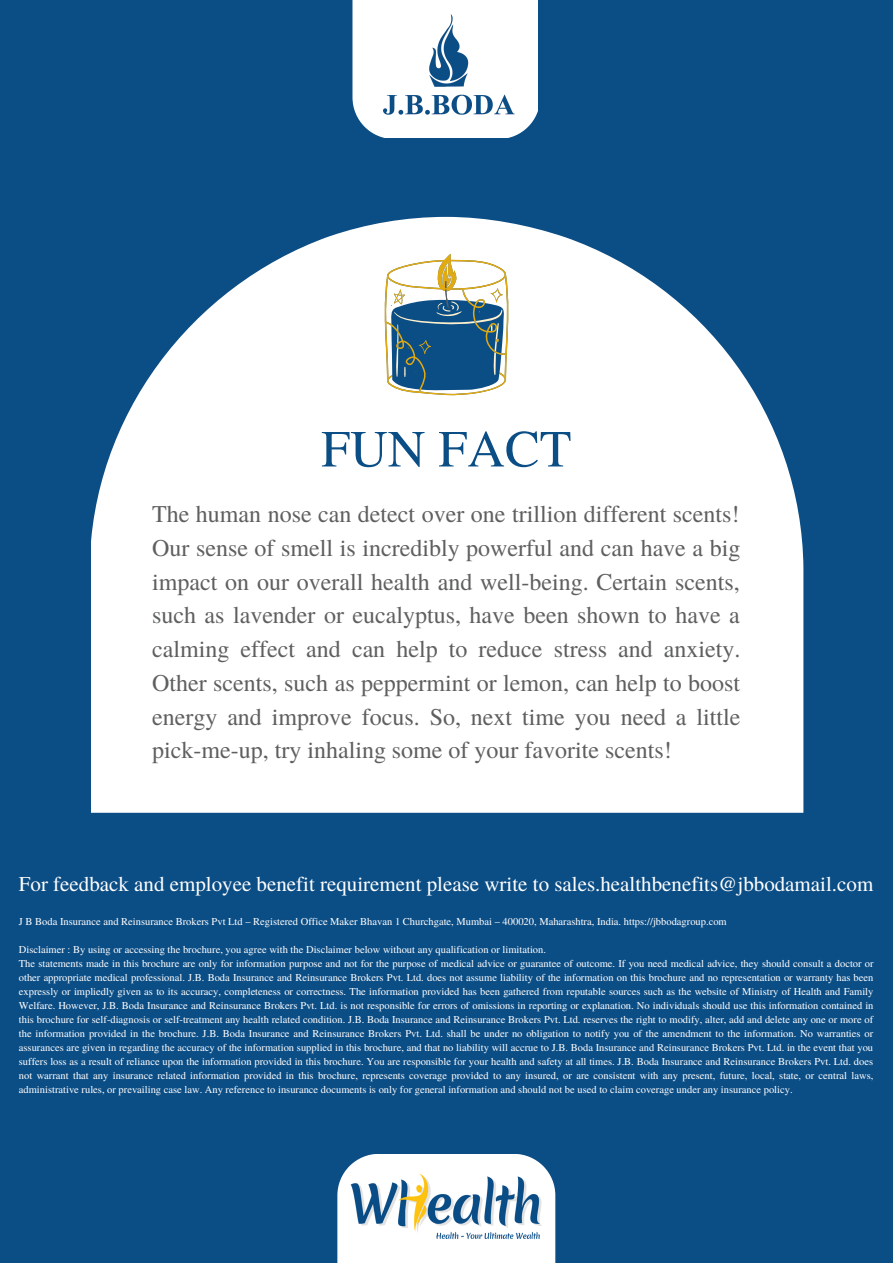
<style>
.page{position:relative;width:893px;height:1264px;background:#fff}
.page>*{position:absolute;margin:0;border:0;box-sizing:border-box;transform-origin:0 0}
.t1{font:52.05px "Te X Gyre Termes";color:#0b4d85}
.t2{font:24px/33.8px "Te X Gyre Termes";color:#5e5f5f;text-align:justify}
.t3{font:21px "Te X Gyre Termes";color:#fff}
.t4{font:10.5px/14px "Te X Gyre Termes";color:#fff}
</style>
<div class="page">
<div style="left:0;top:0;width:892px;height:1262px;background:#0b4d85"></div>
<svg style="left:91px;top:217px;width:712px;height:595px;background:#dee7ee"></svg>
<svg style="left:352px;top:0;width:186px;height:138px;background:#e2e9f0"></svg>
<img style="left:362px;top:8px;width:169px;height:119px">
<div style="left:337px;top:1153px;width:218px;height:109px;background:#fff"></div>
<img style="left:350px;top:1173px;width:192px;height:67px">
<svg style="left:384px;top:253px;width:124px;height:142px"></svg>
<h1 class="t1" style="left:321px;top:411px;width:252px">FUN FACT</h1>
<p class="t2" style="left:152px;top:496px;width:590px">The human nose can detect over one trillion different scents!<br>Our sense of smell is incredibly powerful and can have a big impact on our overall health and well-being. Certain scents, such as lavender or eucalyptus, have been shown to have a calming effect and can help to reduce stress and anxiety.<br>Other scents, such as peppermint or lemon, can help to boost energy and improve focus. So, next time you need a little pick-me-up, try inhaling some of your favorite scents!</p>
<h3 class="t3" style="left:19px;top:868px;width:855px">For feedback and employee benefit requirement please write to sales.healthbenefits@jbbodamail.com</h3>
<p class="t4" style="left:19px;top:913px;width:709px">J B Boda Insurance and Reinsurance Brokers Pvt Ltd – Registered Office Maker Bhavan 1 Churchgate, Mumbai – 400020, Maharashtra, India. https://jbbodagroup.com</p>
<p class="t4" style="left:19px;top:941px;width:856px">Disclaimer : By using or accessing the brochure, you agree with the Disclaimer below without any qualification or limitation.<br>The statements made in this brochure are only for information purpose and not for the purpose of medical advice or guarantee of outcome. If you need medical advice, they should consult a doctor or other appropriate medical professional. J.B. Boda Insurance and Reinsurance Brokers Pvt. Ltd. does not assume liability of the information on this brochure and no representation or warranty has been expressly or impliedly given as to its accuracy, completeness or correctness. The information provided has been gathered from reputable sources such as the website of Ministry of Health and Family Welfare. However, J.B. Boda Insurance and Reinsurance Brokers Pvt. Ltd. is not responsible for errors of omissions in reporting or explanation. No individuals should use this information contained in this brochure for self-diagnosis or self-treatment any health related condition. J.B. Boda Insurance and Reinsurance Brokers Pvt. Ltd. reserves the right to modify, alter, add and delete any one or more of the information provided in the brochure. J.B. Boda Insurance and Reinsurance Brokers Pvt. Ltd. shall be under no obligation to notify you of the amendment to the information. No warranties or assurances are given in regarding the accuracy of the information supplied in this brochure, and that no liability will accrue to J.B. Boda Insurance and Reinsurance Brokers Pvt. Ltd. in the event that you suffers loss as a result of reliance upon the information provided in this brochure. You are responsible for your health and safety at all times. J.B. Boda Insurance and Reinsurance Brokers Pvt. Ltd. does not warrant that any insurance related information provided in this brochure, represents coverage provided to any insured, or are consistent with any present, future, local, state, or central laws, administrative rules, or prevailing case law. Any reference to insurance documents is only for general information and should not be used to claim coverage under any insurance policy.</p>
</div>
